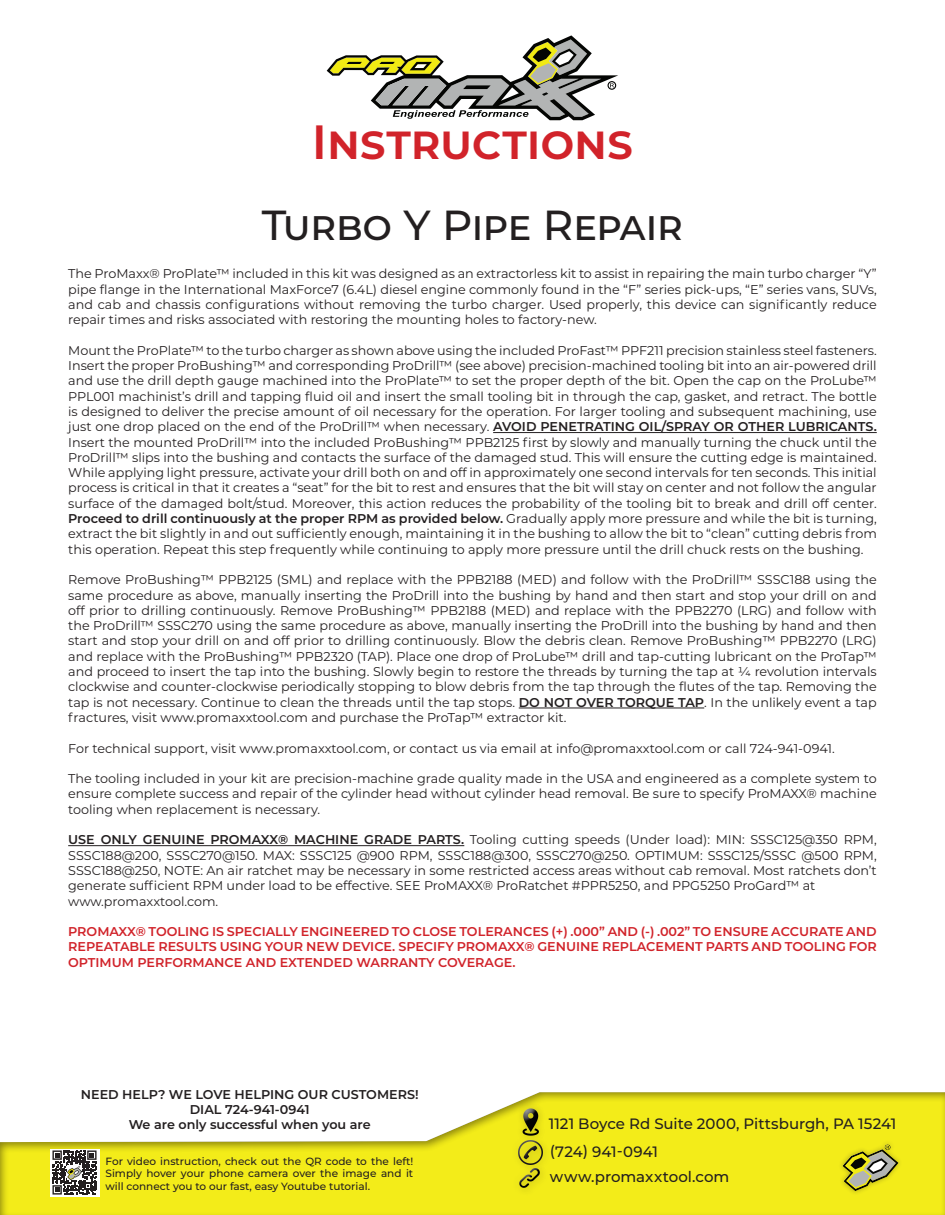
<style>
.page{position:relative;width:945px;height:1215px;background:#fff}
.page>*{position:absolute;margin:0;border:0;box-sizing:border-box;transform-origin:0 0}
.Pull_Text{font:600 48px "Montserrat";letter-spacing:-.01em;color:#d1232a}
.Pull_Text-2{font:500 42px "Montserrat";letter-spacing:-.025em;color:#231f20}
.Pull_Text-3{font:500 15px "Montserrat";color:#231f20}
.Pull_Text-4{font:500 15px "Montserrat";letter-spacing:.03em;color:#231f20}
.t1{font:12.75px/15.3px "Montserrat";color:#231f20;text-align:justify}
.t2{font:600 12.75px/15.3px "Montserrat";color:#d1232a;text-align:justify}
.t3{font:600 12.75px "Montserrat";color:#231f20}
.t4{font:500 10.5px/12.6px "Montserrat";color:#231f20;text-align:justify}
.s1{font-weight:600}
</style>
<div class="page">
<div style="left:0;top:1090px;width:945px;height:125px;background:#231f20;opacity:.5"></div>
<hr style="left:493px;top:432px;width:384px;height:1px;background:#231f20">
<hr style="left:519px;top:708px;width:185px;height:1px;background:#231f20">
<hr style="left:68px;top:845px;width:396px;height:1px;background:#231f20">
<div style="left:838px;top:1140px;width:65px;height:56px;background:#f3ec19"></div>
<div style="left:842px;top:1143px;width:60px;height:49px;background:#231f20;opacity:.75"></div>
<div style="left:515px;top:1101px;width:31px;height:42px;background:#231f20;opacity:.15"></div>
<div style="left:513px;top:1102px;width:33px;height:38px;background:#fff;opacity:.75"></div>
<div style="left:514px;top:1105px;width:34px;height:42px;background:#231f20;opacity:.75"></div>
<div style="left:514px;top:1136px;width:39px;height:39px;background:#f3ec19"></div>
<div style="left:506px;top:1126px;width:44px;height:39px;background:#fff;opacity:.75"></div>
<div style="left:510px;top:1139px;width:45px;height:40px;background:#231f20;opacity:.75"></div>
<div style="left:507px;top:1161px;width:41px;height:32px;background:#fff;opacity:.75"></div>
<div style="left:511px;top:1163px;width:41px;height:37px;background:#231f20;opacity:.75"></div>
<div style="left:50px;top:1149px;width:49px;height:47px;background:#fff"></div>
<svg style="left:52px;top:1150px;width:45px;height:45px"></svg>
<img style="left:67px;top:1166px;width:15px;height:13px">
<svg style="left:327px;top:35px;width:291px;height:85px"></svg>
<p class="Pull_Text" style="left:312px;top:108px;width:323px">Instructions</p>
<p class="Pull_Text-2" style="left:262px;top:196px;width:423px">Turbo Y Pipe Repair</p>
<p class="t1" style="left:68px;top:266px;width:810px">The ProMaxx® ProPlate™ included in this kit was designed as an extractorless kit to assist in repairing the main turbo charger “Y” pipe flange in the International MaxForce7 (6.4L) diesel engine commonly found in the “F” series pick-ups, “E” series vans, SUVs, and cab and chassis configurations without removing the turbo charger. Used properly, this device can significantly reduce repair times and risks associated with restoring the mounting holes to factory-new.</p>
<p class="t1" style="left:68px;top:342px;width:810px">Mount the ProPlate™ to the turbo charger as shown above using the included ProFast™ PPF211 precision stainless steel fasteners.<br>Insert the proper ProBushing™ and corresponding ProDrill™ (see above) precision-machined tooling bit into an air-powered drill and use the drill depth gauge machined into the ProPlate™ to set the proper depth of the bit. Open the cap on the ProLube™ PPL001 machinist’s drill and tapping fluid oil and insert the small tooling bit in through the cap, gasket, and retract. The bottle is designed to deliver the precise amount of oil necessary for the operation. For larger tooling and subsequent machining, use just one drop placed on the end of the ProDrill™ when necessary. <span class="s1">AVOID PENETRATING OIL/SPRAY OR OTHER LUBRICANTS.<br></span>Insert the mounted ProDrill™ into the included ProBushing™ PPB2125 first by slowly and manually turning the chuck until the ProDrill™ slips into the bushing and contacts the surface of the damaged stud. This will ensure the cutting edge is maintained.<br>While applying light pressure, activate your drill both on and off in approximately one second intervals for ten seconds. This initial process is critical in that it creates a “seat” for the bit to rest and ensures that the bit will stay on center and not follow the angular surface of the damaged bolt/stud. Moreover, this action reduces the probability of the tooling bit to break and drill off center.<br><span class="s1">Proceed to drill continuously at the proper RPM as provided below.</span> Gradually apply more pressure and while the bit is turning, extract the bit slightly in and out sufficiently enough, maintaining it in the bushing to allow the bit to “clean” cutting debris from this operation. Repeat this step frequently while continuing to apply more pressure until the drill chuck rests on the bushing.</p>
<p class="t1" style="left:68px;top:572px;width:810px">Remove ProBushing™ PPB2125 (SML) and replace with the PPB2188 (MED) and follow with the ProDrill™ SSSC188 using the same procedure as above, manually inserting the ProDrill into the bushing by hand and then start and stop your drill on and off prior to drilling continuously. Remove ProBushing™ PPB2188 (MED) and replace with the PPB2270 (LRG) and follow with the ProDrill™ SSSC270 using the same procedure as above, manually inserting the ProDrill into the bushing by hand and then start and stop your drill on and off prior to drilling continuously. Blow the debris clean. Remove ProBushing™ PPB2270 (LRG) and replace with the ProBushing™ PPB2320 (TAP). Place one drop of ProLube™ drill and tap-cutting lubricant on the ProTap™ and proceed to insert the tap into the bushing. Slowly begin to restore the threads by turning the tap at ¼ revolution intervals clockwise and counter-clockwise periodically stopping to blow debris from the tap through the flutes of the tap. Removing the tap is not necessary. Continue to clean the threads until the tap stops. <span class="s1">DO NOT OVER TORQUE TAP</span>. In the unlikely event a tap fractures, visit www.promaxxtool.com and purchase the ProTap™ extractor kit.</p>
<p class="t1" style="left:68px;top:740px;width:768px">For technical support, visit www.promaxxtool.com, or contact us via email at info@promaxxtool.com or call 724-941-0941.</p>
<p class="t1" style="left:68px;top:771px;width:810px">The tooling included in your kit are precision-machine grade quality made in the USA and engineered as a complete system to ensure complete success and repair of the cylinder head without cylinder head removal. Be sure to specify ProMAXX® machine tooling when replacement is necessary.</p>
<p class="t1" style="left:68px;top:832px;width:810px"><span class="s1">USE ONLY GENUINE PROMAXX® MACHINE GRADE PARTS.</span> Tooling cutting speeds (Under load): MIN: SSSC125@350 RPM, SSSC188@200, SSSC270@150. MAX: SSSC125 @900 RPM, SSSC188@300, SSSC270@250. OPTIMUM: SSSC125/SSSC @500 RPM, SSSC188@250, NOTE: An air ratchet may be necessary in some restricted access areas without cab removal. Most ratchets don’t generate sufficient RPM under load to be effective. SEE ProMAXX® ProRatchet #PPR5250, and PPG5250 ProGard™ at</p>
<p class="t1" style="left:68px;top:893px;width:152px">www.promaxxtool.com.</p>
<p class="t2" style="left:68px;top:923px;width:810px">PROMAXX® TOOLING IS SPECIALLY ENGINEERED TO CLOSE TOLERANCES (+) .000” AND (-) .002” TO ENSURE ACCURATE AND REPEATABLE RESULTS USING YOUR NEW DEVICE. SPECIFY PROMAXX® GENUINE REPLACEMENT PARTS AND TOOLING FOR OPTIMUM PERFORMANCE AND EXTENDED WARRANTY COVERAGE.</p>
<p class="t3" style="left:81px;top:1085px;width:339px">NEED HELP? WE LOVE HELPING OUR CUSTOMERS!</p>
<p class="t3" style="left:190px;top:1100px;width:121px">DIAL 724-941-0941</p>
<p class="t3" style="left:129px;top:1116px;width:243px">We are only successful when you are</p>
<p class="Pull_Text-3" style="left:549px;top:1113px;width:349px">1121 Boyce Rd Suite 2000, Pittsburgh, PA 15241</p>
<p class="Pull_Text-3" style="left:550px;top:1141px;width:109px">(724) 941-0941</p>
<p class="Pull_Text-4" style="left:550px;top:1166px;width:181px">www.promaxxtool.com</p>
<p class="t4" style="left:106px;top:1154px;width:309px">For video instruction, check out the QR code to the left!<br>Simply hover your phone camera over the image and it will connect you to our fast, easy Youtube tutorial.</p>
</div>
